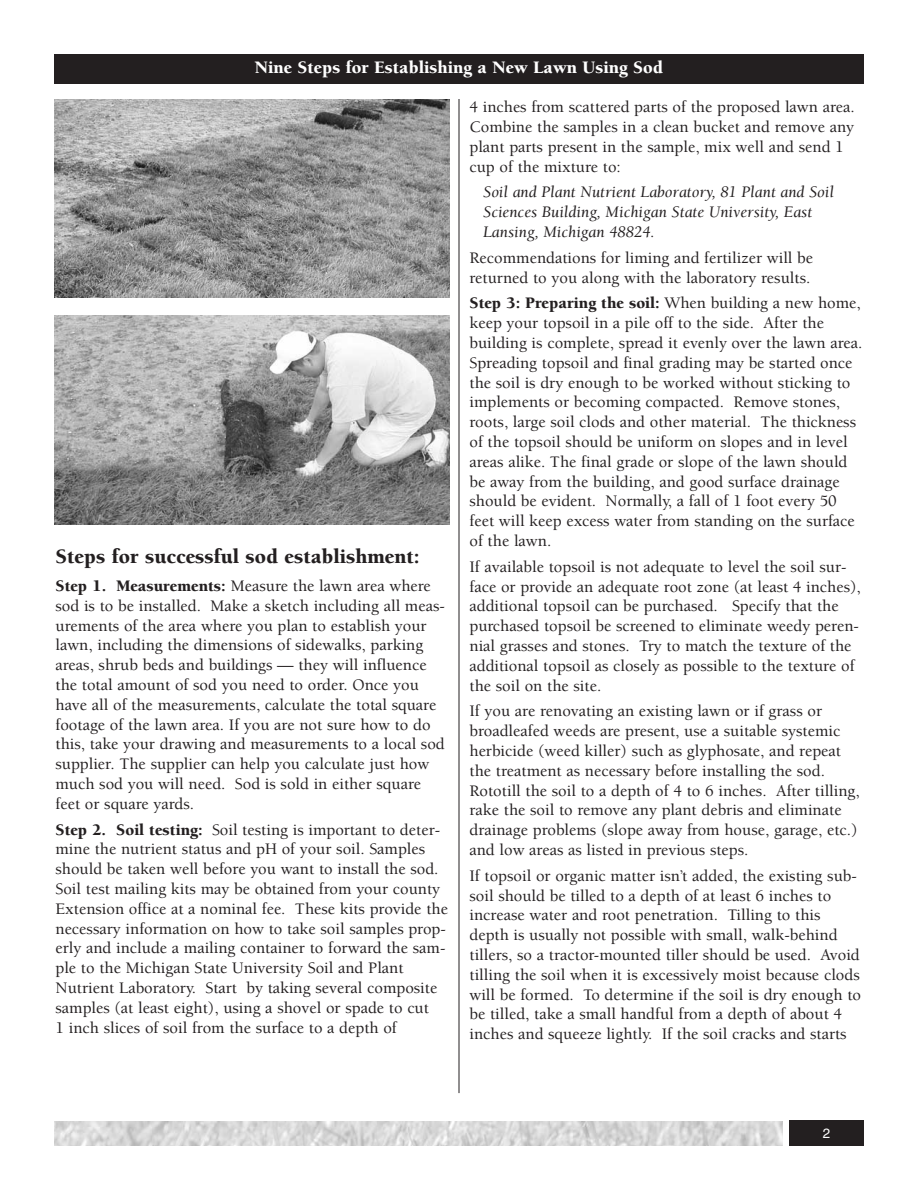
<style>
.page{position:relative;width:918px;height:1188px;background:#fff}
.page>*{position:absolute;margin:0;border:0;box-sizing:border-box;transform-origin:0 0}
.t1{font:900 21px "Berkeley";color:#231f20}
.t2{font:900 18px "Berkeley";color:#fff}
.t3{font:500 16.5px/19.8px "Berkeley";color:#231f20}
.t4{font:italic 16.5px/19.8px "Berkeley";color:#231f20}
.t5{font:13.5px "Helvetica";color:#fff}
.s1{font-weight:900}
</style>
<div class="page">
<img style="left:54px;top:1121px;width:729px;height:25px">
<div style="left:789px;top:1121px;width:75px;height:25px;background:#231f20"></div>
<div style="left:54px;top:54px;width:810px;height:30px;background:#231f20"></div>
<img style="left:54px;top:99px;width:396px;height:198px">
<img style="left:54px;top:315px;width:396px;height:209px">
<hr style="left:459px;top:99px;width:1px;height:994px;background:#231f20">
<p class="t2" style="left:255px;top:60px;width:410px">Nine Steps for Establishing a New Lawn Using Sod</p>
<p class="t1" style="left:56px;top:548px;width:366px">Steps for successful sod establishment:</p>
<p class="t3" style="left:56px;top:578px;width:391px"><span class="s1">Step 1. Measurements:</span> Measure the lawn area where sod is to be installed. Make a sketch including all meas&shy;urements of the area where you plan to establish your lawn, including the dimensions of sidewalks, parking areas, shrub beds and buildings — they will influence the total amount of sod you need to order. Once you have all of the measurements, calculate the total square footage of the lawn area. If you are not sure how to do this, take your drawing and measurements to a local sod supplier. The supplier can help you calculate just how much sod you will need. Sod is sold in either square feet or square yards.</p>
<p class="t3" style="left:56px;top:821px;width:394px"><span class="s1">Step 2. Soil testing:</span> Soil testing is important to deter&shy;mine the nutrient status and pH of your soil. Samples should be taken well before you want to install the sod.<br>Soil test mailing kits may be obtained from your county Extension office at a nominal fee. These kits provide the necessary information on how to take soil samples prop&shy;erly and include a mailing container to forward the sam&shy;ple to the Michigan State University Soil and Plant Nutrient Laboratory. Start by taking several composite samples (at least eight), using a shovel or spade to cut<br>1 inch slices of soil from the surface to a depth of</p>
<p class="t3" style="left:470px;top:99px;width:387px">4 inches from scattered parts of the proposed lawn area.<br>Combine the samples in a clean bucket and remove any plant parts present in the sample, mix well and send 1 cup of the mixture to:</p>
<p class="t4" style="left:483px;top:184px;width:353px">Soil and Plant Nutrient Laboratory, 81 Plant and Soil<br>Sciences Building, Michigan State University, East<br>Lansing, Michigan 48824.</p>
<p class="t3" style="left:470px;top:249px;width:345px">Recommendations for liming and fertilizer will be returned to you along with the laboratory results.</p>
<p class="t3" style="left:470px;top:295px;width:394px"><span class="s1">Step 3: Preparing the soil:</span> When building a new home, keep your topsoil in a pile off to the side. After the building is complete, spread it evenly over the lawn area.<br>Spreading topsoil and final grading may be started once the soil is dry enough to be worked without sticking to implements or becoming compacted. Remove stones, roots, large soil clods and other material. The thickness of the topsoil should be uniform on slopes and in level areas alike. The final grade or slope of the lawn should be away from the building, and good surface drainage should be evident. Normally, a fall of 1 foot every 50 feet will keep excess water from standing on the surface of the lawn.</p>
<p class="t3" style="left:470px;top:558px;width:393px">If available topsoil is not adequate to level the soil sur&shy;face or provide an adequate root zone (at least 4 inches), additional topsoil can be purchased. Specify that the purchased topsoil be screened to eliminate weedy peren&shy;nial grasses and stones. Try to match the texture of the additional topsoil as closely as possible to the texture of the soil on the site.</p>
<p class="t3" style="left:470px;top:703px;width:392px">If you are renovating an existing lawn or if grass or broadleafed weeds are present, use a suitable systemic herbicide (weed killer) such as glyphosate, and repeat the treatment as necessary before installing the sod.<br>Rototill the soil to a depth of 4 to 6 inches. After tilling, rake the soil to remove any plant debris and eliminate drainage problems (slope away from house, garage, etc.) and low areas as listed in previous steps.</p>
<p class="t3" style="left:470px;top:867px;width:393px">If topsoil or organic matter isn’t added, the existing sub&shy;soil should be tilled to a depth of at least 6 inches to increase water and root penetration. Tilling to this depth is usually not possible with small, walk-behind tillers, so a tractor-mounted tiller should be used. Avoid tilling the soil when it is excessively moist because clods will be formed. To determine if the soil is dry enough to be tilled, take a small handful from a depth of about 4 inches and squeeze lightly. If the soil cracks and starts</p>
<p class="t5" style="left:823px;top:1128px;width:9px">2</p>
</div>
